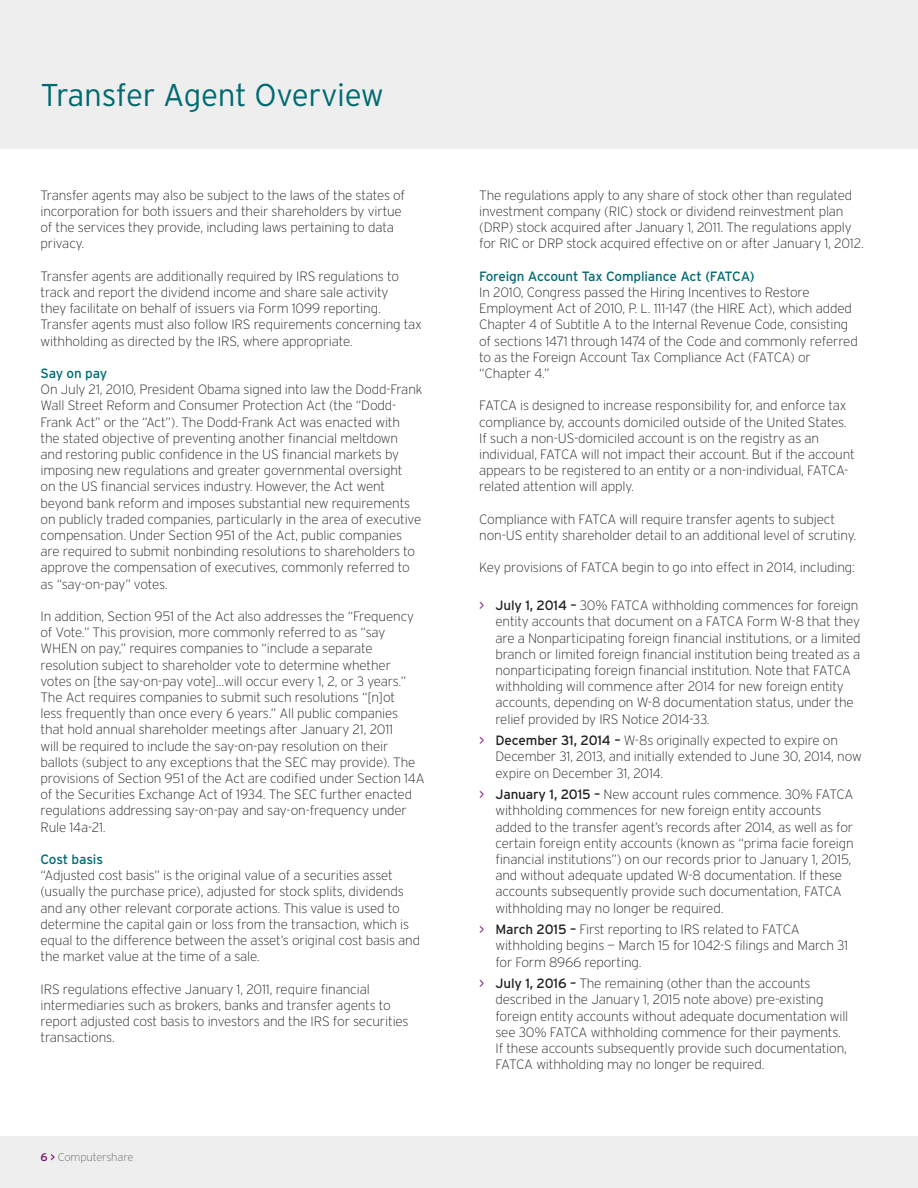
<style>
.page{position:relative;width:918px;height:1188px;background:#fff}
.page>*{position:absolute;margin:0;border:0;box-sizing:border-box;transform-origin:0 0}
.t1{font:300 31.5px "Interstate";letter-spacing:-.01em;color:#006a71}
.t2{font:200 13.5px/16.2px "Interstate";letter-spacing:-.01em;color:#231f20}
.t3{font:13.5px "Interstate";letter-spacing:-.02em;color:#006a71}
.t4{font:200 11.25px "Interstate";letter-spacing:-.01em;color:#67676a}
.s1{font-weight:400;color:#7e0a6d}
.s2{font-weight:300;color:#7e0a6d}
.s3{font-weight:400}
</style>
<div class="page">
<div style="left:0;top:1136px;width:918px;height:52px;background:#eeeeef"></div>
<div style="left:0;top:0;width:918px;height:149px;background:#eeeeef"></div>
<h1 class="t1" style="left:41px;top:78px;width:345px">Transfer Agent Overview</h1>
<p class="t2" style="left:40px;top:187px;width:366px">Transfer agents may also be subject to the laws of the states of incorporation for both issuers and their shareholders by virtue of the services they provide, including laws pertaining to data privacy.</p>
<p class="t2" style="left:40px;top:268px;width:383px">Transfer agents are additionally required by IRS regulations to track and report the dividend income and share sale activity<br>they facilitate on behalf of issuers via Form 1099 reporting.<br>Transfer agents must also follow IRS requirements concerning tax withholding as directed by the IRS, where appropriate.</p>
<p class="t3" style="left:40px;top:366px;width:68px">Say on pay</p>
<p class="t2" style="left:40px;top:381px;width:383px">On July 21, 2010, President Obama signed into law the Dodd-Frank Wall Street Reform and Consumer Protection Act (the “Dodd-Frank Act” or the “Act”). The Dodd-Frank Act was enacted with the stated objective of preventing another financial meltdown and restoring public confidence in the US financial markets by imposing new regulations and greater governmental oversight<br>on the US financial services industry. However, the Act went beyond bank reform and imposes substantial new requirements on publicly traded companies, particularly in the area of executive compensation. Under Section 951 of the Act, public companies are required to submit nonbinding resolutions to shareholders to approve the compensation of executives, commonly referred to as “say-on-pay” votes.</p>
<p class="t2" style="left:40px;top:608px;width:386px">In addition, Section 951 of the Act also addresses the “Frequency of Vote.” This provision, more commonly referred to as “say WHEN on pay,” requires companies to “include a separate resolution subject to shareholder vote to determine whether votes on [the say-on-pay vote]…will occur every 1, 2, or 3 years.” The Act requires companies to submit such resolutions “[n]ot<br>less frequently than once every 6 years.” All public companies that hold annual shareholder meetings after January 21, 2011<br>will be required to include the say-on-pay resolution on their ballots (subject to any exceptions that the SEC may provide). The provisions of Section 951 of the Act are codified under Section 14A of the Securities Exchange Act of 1934. The SEC further enacted regulations addressing say-on-pay and say-on-frequency under Rule 14a-21.</p>
<p class="t3" style="left:40px;top:852px;width:64px">Cost basis</p>
<p class="t2" style="left:40px;top:867px;width:381px">“Adjusted cost basis” is the original value of a securities asset (usually the purchase price), adjusted for stock splits, dividends and any other relevant corporate actions. This value is used to determine the capital gain or loss from the transaction, which is equal to the difference between the asset’s original cost basis and the market value at the time of a sale.</p>
<p class="t2" style="left:40px;top:981px;width:370px">IRS regulations effective January 1, 2011, require financial intermediaries such as brokers, banks and transfer agents to report adjusted cost basis to investors and the IRS for securities transactions.</p>
<p class="t4" style="left:40px;top:1150px;width:95px"><span class="s1">6 &gt;</span> Computershare</p>
<p class="t2" style="left:479px;top:187px;width:386px">The regulations apply to any share of stock other than regulated investment company (RIC) stock or dividend reinvestment plan (DRP) stock acquired after January 1, 2011. The regulations apply for RIC or DRP stock acquired effective on or after January 1, 2012.</p>
<p class="t3" style="left:479px;top:269px;width:277px">Foreign Account Tax Compliance Act (FATCA)</p>
<p class="t2" style="left:479px;top:284px;width:380px">In 2010, Congress passed the Hiring Incentives to Restore Employment Act of 2010, P. L. 111-147 (the HIRE Act), which added Chapter 4 of Subtitle A to the Internal Revenue Code, consisting of sections 1471 through 1474 of the Code and commonly referred to as the Foreign Account Tax Compliance Act (FATCA) or “Chapter 4.”</p>
<p class="t2" style="left:479px;top:398px;width:377px">FATCA is designed to increase responsibility for, and enforce tax compliance by, accounts domiciled outside of the United States.<br>If such a non-US-domiciled account is on the registry as an individual, FATCA will not impact their account. But if the account appears to be registered to an entity or a non-individual, FATCA&shy;related attention will apply.</p>
<p class="t2" style="left:479px;top:511px;width:378px">Compliance with FATCA will require transfer agents to subject non-US entity shareholder detail to an additional level of scrutiny.</p>
<p class="t2" style="left:479px;top:560px;width:377px">Key provisions of FATCA begin to go into effect in 2014, including:</p>
<p class="t2" style="left:495px;top:597px;width:367px;text-indent:-16px"><span class="s2">&gt;</span> <span class="s3">July 1, 2014 –</span> 30% FATCA withholding commences for foreign entity accounts that document on a FATCA Form W-8 that they are a Nonparticipating foreign financial institutions, or a limited branch or limited foreign financial institution being treated as a nonparticipating foreign financial institution. Note that FATCA withholding will commence after 2014 for new foreign entity accounts, depending on W-8 documentation status, under the relief provided by IRS Notice 2014-33.</p>
<p class="t2" style="left:495px;top:732px;width:368px;text-indent:-16px"><span class="s2">&gt;</span> <span class="s3">December 31, 2014 –</span> W-8s originally expected to expire on<br>December 31, 2013, and initially extended to June 30, 2014, now expire on December 31, 2014.</p>
<p class="t2" style="left:495px;top:786px;width:360px;text-indent:-16px"><span class="s2">&gt;</span> <span class="s3">January 1, 2015 –</span> New account rules commence. 30% FATCA withholding commences for new foreign entity accounts added to the transfer agent’s records after 2014, as well as for certain foreign entity accounts (known as “prima facie foreign financial institutions”) on our records prior to January 1, 2015, and without adequate updated W-8 documentation. If these accounts subsequently provide such documentation, FATCA withholding may no longer be required.</p>
<p class="t2" style="left:495px;top:921px;width:354px;text-indent:-16px"><span class="s2">&gt;</span> <span class="s3">March 2015 –</span> First reporting to IRS related to FATCA withholding begins — March 15 for 1042-S filings and March 31 for Form 8966 reporting.</p>
<p class="t2" style="left:495px;top:975px;width:354px;text-indent:-16px"><span class="s2">&gt;</span> <span class="s3">July 1, 2016 –</span> The remaining (other than the accounts described in the January 1, 2015 note above) pre-existing foreign entity accounts without adequate documentation will see 30% FATCA withholding commence for their payments.<br>If these accounts subsequently provide such documentation, FATCA withholding may no longer be required.</p>
</div>
